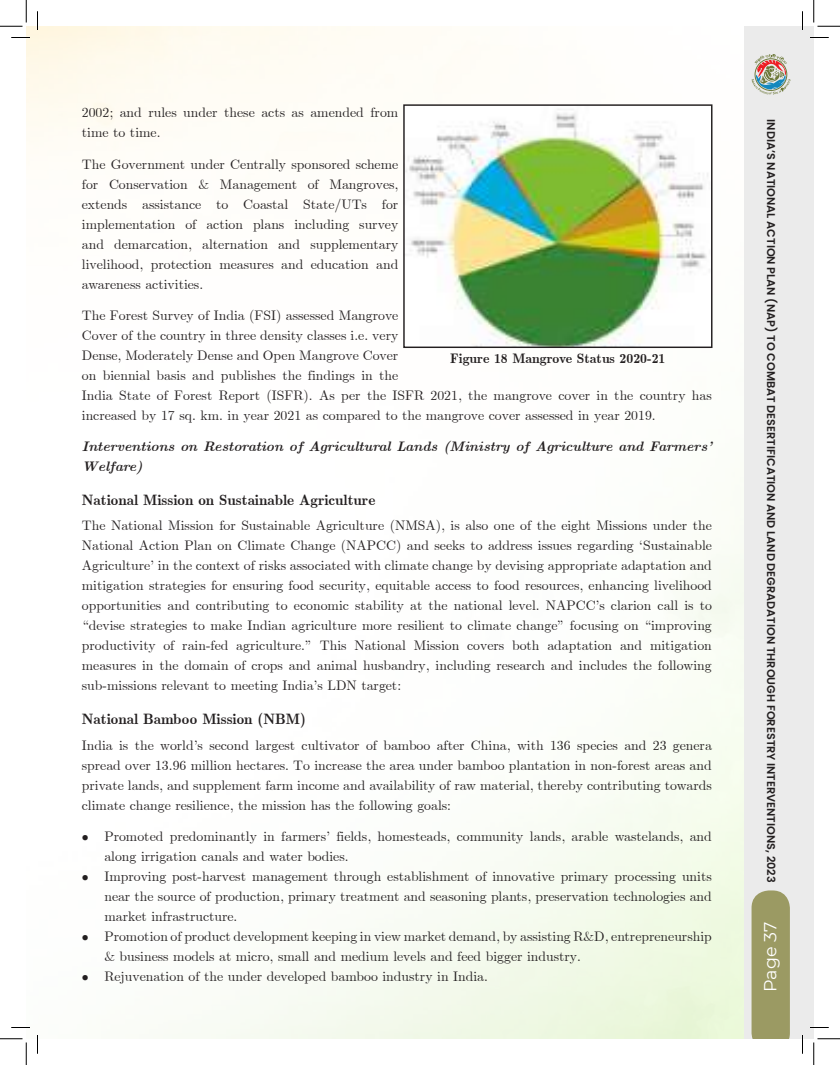
<style>
.page{position:relative;width:840px;height:1065px;background:#fff}
.page>*{position:absolute;margin:0;border:0;box-sizing:border-box;transform-origin:0 0}
.t1{font:17.5px "Montserrat";letter-spacing:-.005em;color:#fff}
.t2{font:700 15px "Euclid";color:#231f20}
.t3{font:13.75px/20px "Euclid";color:#231f20;text-align:justify}
.t4{font:italic 700 13.75px/20px "Euclid";color:#231f20}
.t5{font:700 13.75px "Euclid";color:#231f20}
.t6{font:600 11.25px "Poppins";color:#231f20}
</style>
<div class="page">
<div style="left:744px;top:26px;width:70px;height:1013px;background:#ebebeb"></div>
<svg style="left:751px;top:54px;width:40px;height:41px"></svg>
<div style="left:752px;top:890px;width:38px;height:149px;background:#9b9a63"></div>
<img style="left:405px;top:106px;width:305px;height:240px">
<div style="left:403px;top:104px;width:309px;height:244px;border:1px solid #231f20"></div>
<svg style="left:11px;top:37px;width:19px;height:1px"></svg>
<svg style="left:810px;top:37px;width:19px;height:1px"></svg>
<svg style="left:11px;top:1027px;width:19px;height:1px"></svg>
<svg style="left:810px;top:1027px;width:19px;height:1px"></svg>
<svg style="left:37px;top:11px;width:1px;height:19px"></svg>
<svg style="left:37px;top:1035px;width:1px;height:19px"></svg>
<svg style="left:802px;top:11px;width:1px;height:19px"></svg>
<svg style="left:802px;top:1035px;width:1px;height:19px"></svg>
<svg style="left:0;top:0;width:27px;height:27px"></svg>
<svg style="left:0;top:1039px;width:27px;height:26px"></svg>
<svg style="left:814px;top:0;width:26px;height:27px"></svg>
<svg style="left:814px;top:1039px;width:26px;height:26px"></svg>
<p class="t3" style="left:82px;top:103px;width:318px">2002; and rules under these acts as amended from</p>
<p class="t3" style="left:82px;top:123px;width:80px">time to time.</p>
<p class="t3" style="left:82px;top:154px;width:318px">The Government under Centrally sponsored scheme for Conservation &amp; Management of Mangroves, extends assistance to Coastal State/UTs for implementation of action plans including survey and demarcation, alternation and supplementary livelihood, protection measures and education and awareness activities.</p>
<p class="t3" style="left:82px;top:305px;width:632px;text-align:left">The Forest Survey of India (FSI) assessed Mangrove<br>Cover of the country in three density classes i.e. very<br>Dense, Moderately Dense and Open Mangrove Cover<br>on biennial basis and publishes the findings in the<br>India State of Forest Report (ISFR). As per the ISFR 2021, the mangrove cover in the country has increased by 17 sq. km. in year 2021 as compared to the mangrove cover assessed in year 2019.</p>
<p class="t4" style="left:82px;top:437px;width:632px">Interventions on Restoration of Agricultural Lands (Ministry of Agriculture and Farmers’<br>Welfare)</p>
<p class="t2" style="left:82px;top:491px;width:295px">National Mission on Sustainable Agriculture</p>
<p class="t3" style="left:82px;top:516px;width:632px">The National Mission for Sustainable Agriculture (NMSA), is also one of the eight Missions under the National Action Plan on Climate Change (NAPCC) and seeks to address issues regarding ‘Sustainable Agriculture’ in the context of risks associated with climate change by devising appropriate adaptation and mitigation strategies for ensuring food security, equitable access to food resources, enhancing livelihood opportunities and contributing to economic stability at the national level. NAPCC’s clarion call is to “devise strategies to make Indian agriculture more resilient to climate change” focusing on “improving productivity of rain-fed agriculture.” This National Mission covers both adaptation and mitigation measures in the domain of crops and animal husbandry, including research and includes the following sub-missions relevant to meeting India’s LDN target:</p>
<p class="t2" style="left:82px;top:711px;width:226px">National Bamboo Mission (NBM)</p>
<p class="t3" style="left:82px;top:735px;width:632px">India is the world’s second largest cultivator of bamboo after China, with 136 species and 23 genera spread over 13.96 million hectares. To increase the area under bamboo plantation in non-forest areas and private lands, and supplement farm income and availability of raw material, thereby contributing towards climate change resilience, the mission has the following goals:</p>
<p class="t3" style="left:104px;top:827px;width:609px;text-indent:-22px">• Promoted predominantly in farmers’ fields, homesteads, community lands, arable wastelands, and along irrigation canals and water bodies.</p>
<p class="t3" style="left:104px;top:867px;width:609px;text-indent:-22px">• Improving post-harvest management through establishment of innovative primary processing units near the source of production, primary treatment and seasoning plants, preservation technologies and market infrastructure.</p>
<p class="t3" style="left:104px;top:927px;width:609px;text-indent:-22px">• Promotion of product development keeping in view market demand, by assisting R&amp;D, entrepreneurship &amp; business models at micro, small and medium levels and feed bigger industry.</p>
<p class="t3" style="left:82px;top:967px;width:408px">• Rejuvenation of the under developed bamboo industry in India.</p>
<p class="t5" style="left:450px;top:350px;width:217px">Figure 18 Mangrove Status 2020-21</p>
<p class="t6" style="left:778px;top:119px;width:765px;rotate:90deg">INDIA’S NATIONAL ACTION PLAN (NAP) TO COMBAT DESERTIFICATION AND LAND DEGRADATION THROUGH FORESTRY INTERVENTIONS, 2023</p>
<p class="t1" style="left:758px;top:992px;width:71px;rotate:-90deg">Page 37</p>
</div>
